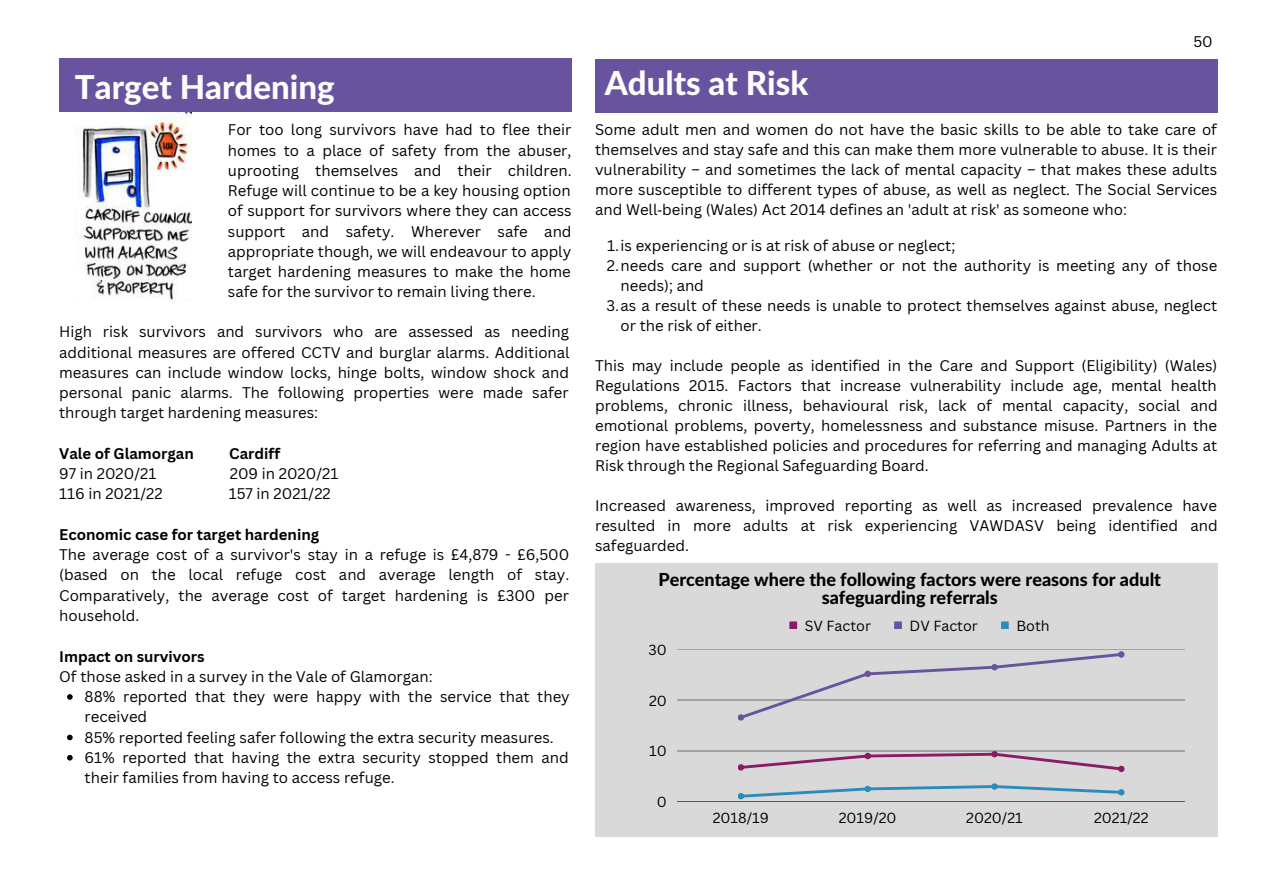
<style>
.page{position:relative;width:1263px;height:894px;background:#fff}
.page>*{position:absolute;margin:0;border:0;box-sizing:border-box;transform-origin:0 0}
.t1{font:800 33px "Lato Latin";color:#fdfcfc}
.t2{font:800 18px/18px "Lato Latin";color:#000;text-align:center}
.t3{font:15px/20.2px "Canva Sans";color:#000;text-align:justify}
.t4{font:700 15px "Canva Sans";color:#000}
.t5{font:14.25px "Canva Sans";color:#000}
.s1{font-family:"Noto Sans"}
</style>
<div class="page">
<div style="left:59px;top:59px;width:513px;height:53px;background:#67539e"></div>
<svg style="left:67px;top:694px;width:6px;height:5px"></svg>
<svg style="left:67px;top:734px;width:6px;height:6px"></svg>
<svg style="left:67px;top:754px;width:6px;height:6px"></svg>
<div style="left:595px;top:563px;width:622px;height:273px;background:#d9d9d9"></div>
<div style="left:789px;top:621px;width:8px;height:8px;background:#8a1b67"></div>
<div style="left:894px;top:621px;width:8px;height:8px;background:#67539e"></div>
<div style="left:1001px;top:621px;width:8px;height:8px;background:#2d8bba"></div>
<hr style="left:677px;top:648px;width:508px;height:1px;background:#000">
<hr style="left:677px;top:699px;width:508px;height:1px;background:#000">
<hr style="left:677px;top:750px;width:508px;height:1px;background:#000">
<hr style="left:677px;top:801px;width:508px;height:1px;background:#000">
<svg style="left:738px;top:750px;width:386px;height:22px"></svg>
<svg style="left:738px;top:651px;width:386px;height:69px"></svg>
<svg style="left:738px;top:783px;width:386px;height:16px"></svg>
<div style="left:595px;top:59px;width:623px;height:53px;background:#67539e"></div>
<img style="left:75px;top:112px;width:117px;height:189px">
<h1 class="t1" style="left:75px;top:72px;width:261px">Target Hardening</h1>
<p class="t3" style="left:228px;top:119px;width:345px">For too long survivors have had to flee their homes to a place of safety from the abuser, uprooting themselves and their children.<br>Refuge will continue to be a key housing option of support for survivors where they can access support and safety. Wherever safe and appropriate though, we will endeavour to apply target hardening measures to make the home safe for the survivor to remain living there.</p>
<p class="t3" style="left:59px;top:321px;width:512px">High risk survivors and survivors who are assessed as needing additional measures are offered CCTV and burglar alarms. Additional measures can include window locks, hinge bolts, window shock and personal panic alarms. The following properties were made safer through target hardening measures:</p>
<p class="t4" style="left:59px;top:442px;width:136px">Vale of Glamorgan</p>
<p class="t4" style="left:229px;top:442px;width:53px">Cardiff</p>
<p class="t3" style="left:59px;top:463px;width:99px">97 in 2020/21</p>
<p class="t3" style="left:230px;top:463px;width:110px">209 in 2020/21</p>
<p class="t3" style="left:59px;top:483px;width:105px">116 in 2021/22</p>
<p class="t3" style="left:229px;top:483px;width:104px">157 in 2021/22</p>
<p class="t4" style="left:59px;top:523px;width:262px">Economic case for target hardening</p>
<p class="t3" style="left:59px;top:544px;width:512px">The average cost of a survivor's stay in a refuge is £4,879 - £6,500 (based on the local refuge cost and average length of stay.<br>Comparatively, the average cost of target hardening is £300 per household.</p>
<p class="t4" style="left:59px;top:645px;width:147px">Impact on survivors</p>
<p class="t3" style="left:59px;top:665px;width:375px">Of those asked in a survey in the Vale of Glamorgan:</p>
<p class="t3" style="left:85px;top:685px;width:487px;text-align:left">88% reported that they were happy with the service that they received<br>85% reported feeling safer following the extra security measures.<br>61% reported that having the extra security stopped them and their families from having to access refuge.</p>
<h1 class="t1" style="left:605px;top:68px;width:205px">Adults at Risk</h1>
<p class="t3" style="left:1193px;top:31px;width:21px">50</p>
<p class="t3" style="left:595px;top:119px;width:624px">Some adult men and women do not have the basic skills to be able to take care of themselves and stay safe and this can make them more vulnerable to abuse. It is their vulnerability – and sometimes the lack of mental capacity – that makes these adults more susceptible to different types of abuse, as well as neglect. The Social Services and Well<span class="s1">‐</span>being (Wales) Act 2014 defines an 'adult at risk' as someone who:</p>
<p class="t3" style="left:607px;top:235px;width:350px">1.is experiencing or is at risk of abuse or neglect;</p>
<p class="t3" style="left:607px;top:255px;width:612px">2.needs care and support (whether or not the authority is meeting any of those</p>
<p class="t3" style="left:621px;top:275px;width:85px">needs); and</p>
<p class="t3" style="left:606px;top:295px;width:612px">3.as a result of these needs is unable to protect themselves against abuse, neglect</p>
<p class="t3" style="left:621px;top:315px;width:143px">or the risk of either.</p>
<p class="t3" style="left:595px;top:355px;width:624px">This may include people as identified in the Care and Support (Eligibility) (Wales)<br>Regulations 2015. Factors that increase vulnerability include age, mental health problems, chronic illness, behavioural risk, lack of mental capacity, social and emotional problems, poverty, homelessness and substance misuse. Partners in the region have established policies and procedures for referring and managing Adults at Risk through the Regional Safeguarding Board.</p>
<p class="t3" style="left:595px;top:495px;width:624px">Increased awareness, improved reporting as well as increased prevalence have resulted in more adults at risk experiencing VAWDASV being identified and safeguarded.</p>
<p class="t2" style="left:658px;top:571px;width:504px">Percentage where the following factors were reasons for adult safeguarding referrals</p>
<p class="t5" style="left:649px;top:639px;width:20px">30</p>
<p class="t5" style="left:649px;top:690px;width:19px">20</p>
<p class="t5" style="left:649px;top:741px;width:19px">10</p>
<p class="t5" style="left:657px;top:791px;width:12px">0</p>
<p class="t5" style="left:805px;top:615px;width:68px">SV Factor</p>
<p class="t5" style="left:909px;top:615px;width:70px">DV Factor</p>
<p class="t5" style="left:1016px;top:615px;width:35px">Both</p>
<p class="t5" style="left:713px;top:807px;width:58px">2018/19</p>
<p class="t5" style="left:839px;top:807px;width:59px">2019/20</p>
<p class="t5" style="left:966px;top:807px;width:58px">2020/21</p>
<p class="t5" style="left:1094px;top:807px;width:56px">2021/22</p>
</div>
